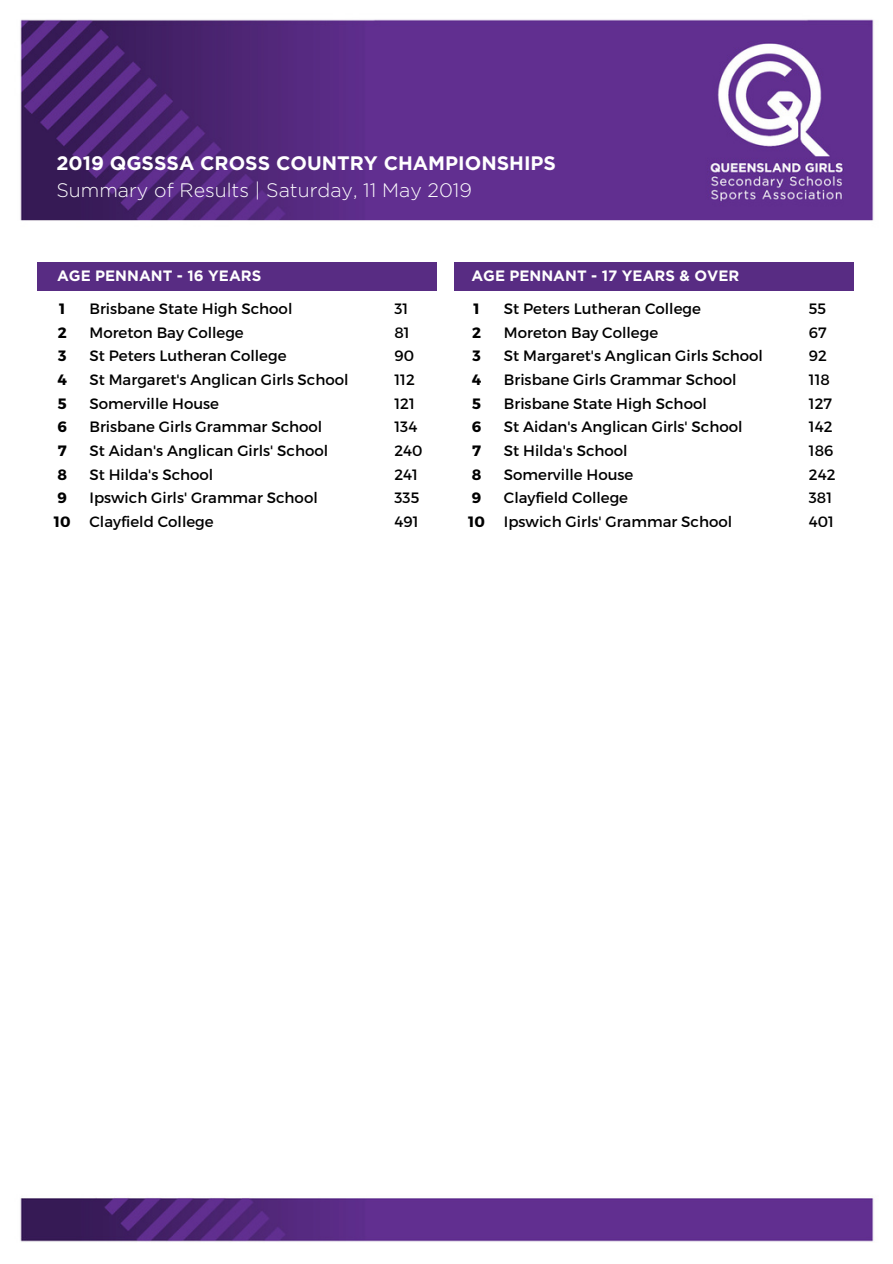
<style>
.page{position:relative;width:893px;height:1264px;background:#fff}
.page>*{position:absolute;margin:0;border:0;box-sizing:border-box;transform-origin:0 0}
.t1{font:700 19.5px "Gotham";color:#fff}
.t2{font:300 19.5px "Gotham";color:#fff}
.t3{font:15px/23.5px "Montserrat";color:#000}
.t4{font:700 15px "Gotham";color:#fff}
.t5{font:700 15px/23.5px "Montserrat";color:#000;text-align:center}
</style>
<div class="page">
<img style="left:20px;top:19px;width:854px;height:1223px">
<div style="left:37px;top:262px;width:399px;height:28px;background:#582c83"></div>
<div style="left:454px;top:262px;width:399px;height:28px;background:#582c83"></div>
<h1 class="t1" style="left:56px;top:152px;width:501px">2019 QGSSSA CROSS COUNTRY CHAMPIONSHIPS</h1>
<h1 class="t2" style="left:56px;top:180px;width:417px">Summary of Results | Saturday, 11 May 2019</h1>
<p class="t4" style="left:57px;top:266px;width:206px">AGE PENNANT - 16 YEARS</p>
<p class="t5" style="left:54px;top:296px;width:18px">1<br>2<br>3<br>4<br>5<br>6<br>7<br>8<br>9<br>10</p>
<p class="t3" style="left:89px;top:296px;width:260px">Brisbane State High School<br>Moreton Bay College<br>St Peters Lutheran College<br>St Margaret's Anglican Girls School<br>Somerville House<br>Brisbane Girls Grammar School<br>St Aidan's Anglican Girls' School<br>St Hilda's School<br>Ipswich Girls' Grammar School<br>Clayfield College</p>
<p class="t3" style="left:394px;top:296px;width:30px">31<br>81<br>90<br>112<br>121<br>134<br>240<br>241<br>335<br>491</p>
<p class="t4" style="left:471px;top:266px;width:269px">AGE PENNANT - 17 YEARS &amp; OVER</p>
<p class="t5" style="left:468px;top:296px;width:18px">1<br>2<br>3<br>4<br>5<br>6<br>7<br>8<br>9<br>10</p>
<p class="t3" style="left:504px;top:296px;width:260px">St Peters Lutheran College<br>Moreton Bay College<br>St Margaret's Anglican Girls School<br>Brisbane Girls Grammar School<br>Brisbane State High School<br>St Aidan's Anglican Girls' School<br>St Hilda's School<br>Somerville House<br>Clayfield College<br>Ipswich Girls' Grammar School</p>
<p class="t3" style="left:808px;top:296px;width:28px">55<br>67<br>92<br>118<br>127<br>142<br>186<br>242<br>381<br>401</p>
</div>
